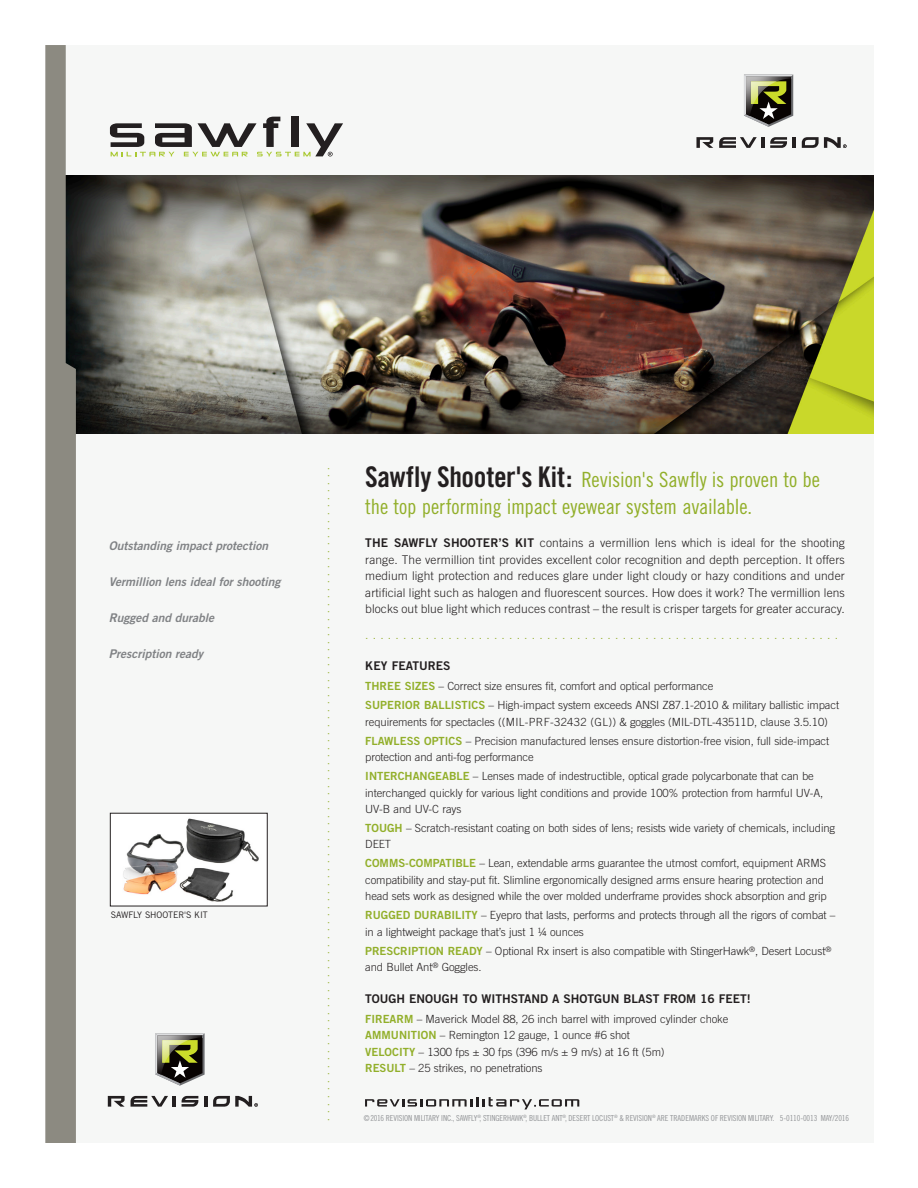
<style>
.page{position:relative;width:918px;height:1188px;background:#fff}
.page>*{position:absolute;margin:0;border:0;box-sizing:border-box;transform-origin:0 0}
.MAIN_TITLE{font:21px/27px "Trade Gothic Cond Eighteen";letter-spacing:-.005em;color:#92af2a}
.OPENING_BC{font:300 12px/16.5px "Trade Gothic";letter-spacing:.01em;color:#231f20;text-align:justify}
.OPENING_BC-2{font:300 12px "Trade Gothic";color:#92af2a}
.t1{font:italic 12px "Trade Gothic Bold Two";color:#808285}
.t2{font:12px "Trade Gothic Bold Two";color:#231f20}
.t3{font:300 11.25px/16.5px "Trade Gothic";letter-spacing:-.01em;color:#231f20}
.t4{font:9px "Trade Gothic";letter-spacing:-.01em;color:#231f20}
.DISCLAIMER{font:8.25px "Trade Gothic Cond Eighteen";letter-spacing:-.01em;color:#939598;scale:.88 1}
.s1{font-family:"Trade Gothic Bold Cond Twenty";font-size:28.5px;color:#231f20}
.s2{font-family:"Trade Gothic Bold Two";font-weight:400}
.s3{font-family:"Trade Gothic Bold Two";font-weight:400;color:#92af2a}
</style>
<div class="page">
<div style="left:46px;top:45px;width:827px;height:1098px;background:#f6f7f6"></div>
<svg style="left:696px;top:137px;width:17px;height:11px"></svg>
<svg style="left:793px;top:137px;width:3px;height:11px"></svg>
<svg style="left:719px;top:137px;width:45px;height:11px"></svg>
<svg style="left:770px;top:137px;width:17px;height:11px"></svg>
<svg style="left:802px;top:137px;width:45px;height:11px"></svg>
<svg style="left:744px;top:75px;width:49px;height:52px;background:#79795f"></svg>
<svg style="left:108px;top:1096px;width:17px;height:11px"></svg>
<hr style="left:172px;top:1096px;width:4px;height:11px;background:#231f20">
<svg style="left:204px;top:1096px;width:3px;height:11px"></svg>
<svg style="left:131px;top:1096px;width:37px;height:11px"></svg>
<svg style="left:182px;top:1096px;width:16px;height:11px"></svg>
<svg style="left:213px;top:1096px;width:45px;height:11px"></svg>
<svg style="left:155px;top:1033px;width:50px;height:53px;background:#7b7b62"></svg>
<img style="left:76px;top:175px;width:797px;height:258px">
<svg style="left:46px;top:45px;width:30px;height:1098px;background:#89877f"></svg>
<svg style="left:365px;top:1097px;width:214px;height:13px"></svg>
<svg style="left:110px;top:117px;width:233px;height:39px"></svg>
<img style="left:123px;top:818px;width:136px;height:84px">
<p class="t1" style="left:109px;top:538px;width:161px">Outstanding impact protection</p>
<p class="t1" style="left:109px;top:574px;width:173px">Vermillion lens ideal for shooting</p>
<p class="t1" style="left:109px;top:610px;width:107px">Rugged and durable</p>
<p class="t1" style="left:109px;top:646px;width:96px">Prescription ready</p>
<p class="t4" style="left:111px;top:910px;width:98px">SAWFLY SHOOTER'S KIT</p>
<p class="OPENING_BC-2" style="left:340px;top:467px;width:656px;rotate:90deg">.......................................................................................</p>
<p class="MAIN_TITLE" style="left:365px;top:466px;width:456px"><span class="s1">Sawfly Shooter's Kit:</span> Revision's Sawfly is proven to be the top performing impact eyewear system available.</p>
<p class="OPENING_BC" style="left:365px;top:535px;width:481px"><span class="s2">THE SAWFLY SHOOTER’S KIT</span> contains a vermillion lens which is ideal for the shooting range. The vermillion tint provides excellent color recognition and depth perception. It offers medium light protection and reduces glare under light cloudy or hazy conditions and under artificial light such as halogen and fluorescent sources. How does it work? The vermillion lens blocks out blue light which reduces contrast – the result is crisper targets for greater accuracy.</p>
<p class="OPENING_BC-2" style="left:365px;top:627px;width:474px">...............................................................</p>
<p class="t2" style="left:365px;top:659px;width:87px">KEY FEATURES</p>
<p class="t3" style="left:365px;top:678px;width:350px"><span class="s3">THREE SIZES</span> – Correct size ensures fit, comfort and optical performance</p>
<p class="t3" style="left:365px;top:697px;width:475px"><span class="s3">SUPERIOR BALLISTICS</span> – High-impact system exceeds ANSI Z87.1-2010 &amp; military ballistic impact requirements for spectacles ((MIL-PRF-32432 (GL)) &amp; goggles (MIL-DTL-43511D, clause 3.5.10)</p>
<p class="t3" style="left:365px;top:732px;width:465px"><span class="s3">FLAWLESS OPTICS</span> – Precision manufactured lenses ensure distortion-free vision, full side-impact protection and anti-fog performance</p>
<p class="t3" style="left:365px;top:768px;width:459px"><span class="s3">INTERCHANGEABLE</span> – Lenses made of indestructible, optical grade polycarbonate that can be interchanged quickly for various light conditions and provide 100% protection from harmful UV-A,<br>UV-B and UV-C rays</p>
<p class="t3" style="left:365px;top:820px;width:472px"><span class="s3">TOUGH</span> – Scratch-resistant coating on both sides of lens; resists wide variety of chemicals, including<br>DEET</p>
<p class="t3" style="left:365px;top:855px;width:463px"><span class="s3">COMMS-COMPATIBLE</span> – Lean, extendable arms guarantee the utmost comfort, equipment ARMS compatibility and stay-put fit. Slimline ergonomically designed arms ensure hearing protection and head sets work as designed while the over molded underframe provides shock absorption and grip</p>
<p class="t3" style="left:365px;top:907px;width:472px"><span class="s3">RUGGED DURABILITY</span> – Eyepro that lasts, performs and protects through all the rigors of combat – in a lightweight package that’s just 1 ¼ ounces</p>
<p class="t3" style="left:365px;top:942px;width:468px"><span class="s3">PRESCRIPTION READY</span> – Optional Rx insert is also compatible with StingerHawk<sup>®</sup>, Desert Locust<sup>® </sup>and Bullet Ant<sup>®</sup> Goggles.</p>
<p class="t2" style="left:365px;top:991px;width:387px">TOUGH ENOUGH TO WITHSTAND A SHOTGUN BLAST FROM 16 FEET!</p>
<p class="t3" style="left:365px;top:1010px;width:365px"><span class="s3">FIREARM</span> – Maverick Model 88, 26 inch barrel with improved cylinder choke</p>
<p class="t3" style="left:365px;top:1027px;width:266px"><span class="s3">AMMUNITION</span> – Remington 12 gauge, 1 ounce #6 shot</p>
<p class="t3" style="left:365px;top:1043px;width:301px"><span class="s3">VELOCITY</span> – 1300 fps ± 30 fps (396 m/s ± 9 m/s) at 16 ft (5m)</p>
<p class="t3" style="left:365px;top:1060px;width:179px"><span class="s3">RESULT</span> – 25 strikes, no penetrations</p>
<p class="DISCLAIMER" style="left:364px;top:1113px;width:553px">© 2016 REVISION MILITARY INC., SAWFLY<sup>®</sup>, STINGERHAWK<sup>®</sup>, BULLET ANT<sup>®</sup>, DESERT LOCUST<sup>®</sup> &amp; REVISION<sup>®</sup> ARE TRADEMARKS OF REVISION MILITARY. 5-0110-0013 MAY/2016</p>
</div>
